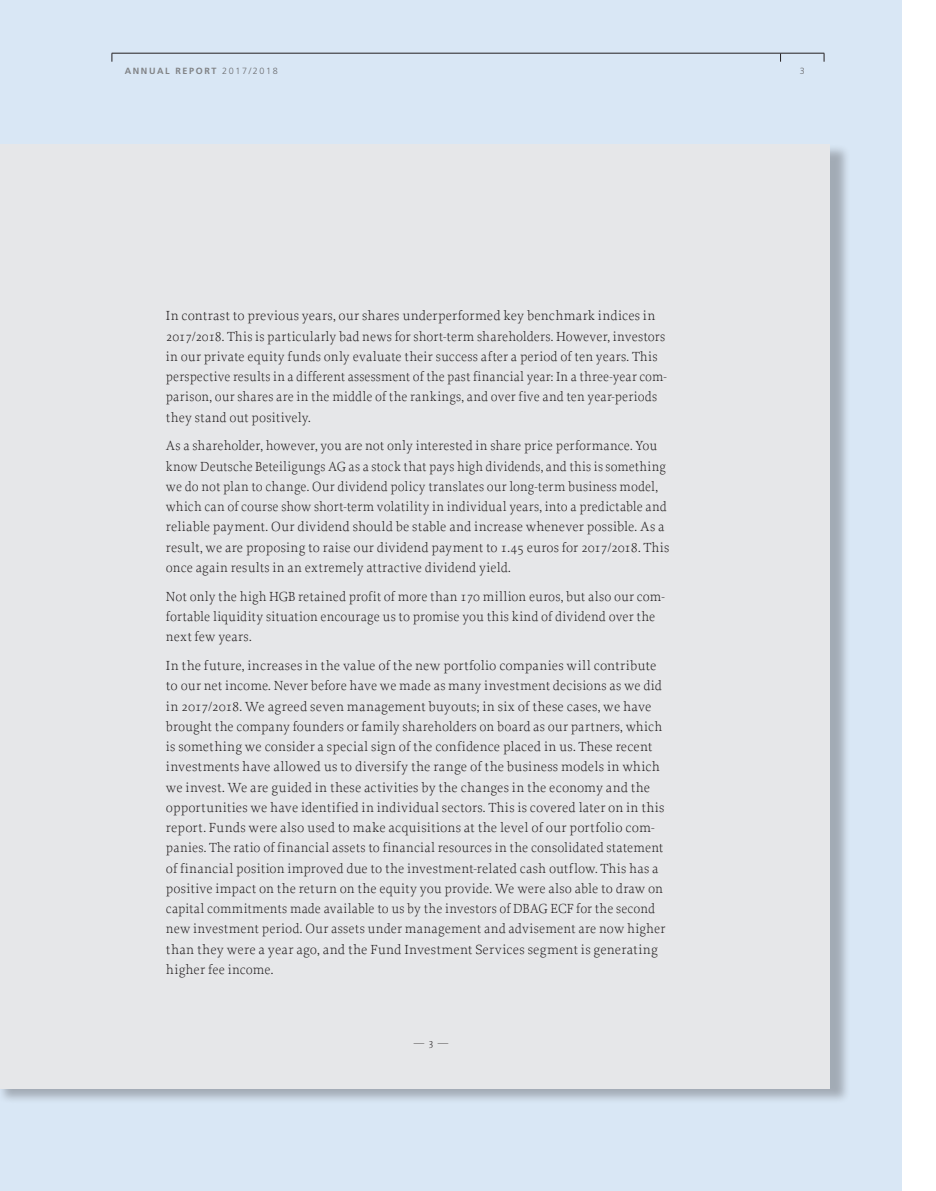
<style>
.page{position:relative;width:936px;height:1191px;background:#fff}
.page>*{position:absolute;margin:0;border:0;box-sizing:border-box;transform-origin:0 0}
.t1{font:300 13.8px/20.2px "Proforma";letter-spacing:.01em;color:#231f20}
.t2{font:300 10.5px "Proforma";color:#231f20}
.t3{font:700 9px "Frutiger LT Std";letter-spacing:.18em;color:#808285}
.t4{font:300 9px "Frutiger LT Std";color:#6c6d70}
.s1{font-weight:300;color:#6c6d70}
</style>
<div class="page">
<div style="left:0;top:0;width:901px;height:1191px;background:#d9e7f5"></div>
<div style="left:0;top:144px;width:850px;height:960px;background:#231f20;opacity:.3"></div>
<div style="left:0;top:145px;width:829px;height:944px;background:#e6e7e9"></div>
<hr style="left:112px;top:53px;width:668px;height:1px;background:#231f20">
<hr style="left:780px;top:53px;width:44px;height:1px;background:#231f20">
<p class="t3" style="left:125px;top:66px;width:155px">ANNUAL REPORT <span class="s1">2017/2018</span></p>
<p class="t4" style="left:799px;top:66px;width:7px">3</p>
<p class="t1" style="left:166px;top:306px;width:501px">In contrast to previous years, our shares underperformed key benchmark indices in 2017/2018. This is particularly bad news for short-term shareholders. However, investors in our private equity funds only evaluate their success after a period of ten years. This perspective results in a different assessment of the past financial year: In a three-year com&shy;parison, our shares are in the middle of the rankings, and over five and ten year-periods they stand out positively.</p>
<p class="t1" style="left:166px;top:436px;width:505px">As a shareholder, however, you are not only interested in share price performance. You know Deutsche Beteiligungs AG as a stock that pays high dividends, and this is something we do not plan to change. Our dividend policy translates our long-term business model, which can of course show short-term volatility in individual years, into a predictable and reliable payment. Our dividend should be stable and increase whenever possible. As a result, we are proposing to raise our dividend payment to 1.45 euros for 2017/2018. This once again results in an extremely attractive dividend yield.</p>
<p class="t1" style="left:166px;top:586px;width:500px">Not only the high HGB retained profit of more than 170 million euros, but also our com&shy;fortable liquidity situation encourage us to promise you this kind of dividend over the next few years.</p>
<p class="t1" style="left:166px;top:655px;width:501px">In the future, increases in the value of the new portfolio companies will contribute to our net income. Never before have we made as many investment decisions as we did in 2017/2018. We agreed seven management buyouts; in six of these cases, we have brought the company founders or family shareholders on board as our partners, which is something we consider a special sign of the confidence placed in us. These recent investments have allowed us to diversify the range of the business models in which we invest. We are guided in these activities by the changes in the economy and the opportunities we have identified in individual sectors. This is covered later on in this report. Funds were also used to make acquisitions at the level of our portfolio com&shy;panies. The ratio of financial assets to financial resources in the consolidated statement of financial position improved due to the investment-related cash outflow. This has a positive impact on the return on the equity you provide. We were also able to draw on capital commitments made available to us by the investors of DBAG ECF for the second new investment period. Our assets under management and advisement are now higher than they were a year ago, and the Fund Investment Services segment is generating higher fee income.</p>
<p class="t2" style="left:413px;top:1036px;width:36px">— 3 —</p>
</div>
